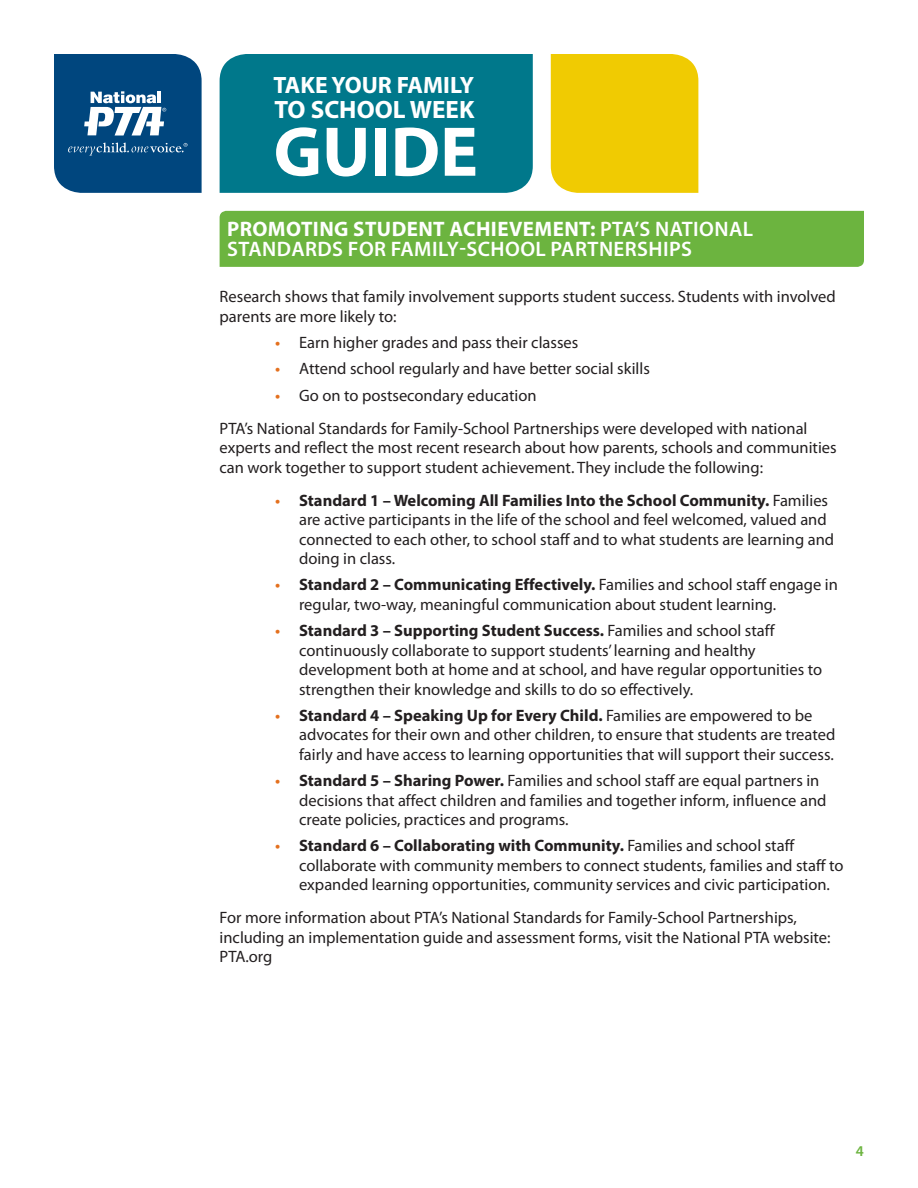
<style>
.page{position:relative;width:918px;height:1188px;background:#fff}
.page>*{position:absolute;margin:0;border:0;box-sizing:border-box;transform-origin:0 0}
.t1{font:700 70.95px "Myriad Pro";color:#fff}
.t2{font:700 25.2px "Myriad Pro";color:#fff}
.t3{font:700 23.7px "Myriad Pro";color:#fff}
.t4{font:600 21px/19.5px "Myriad Pro";letter-spacing:.02em;color:#fff}
.List_w_tabs{font:16.5px/19.5px "Myriad Pro";color:#231f20}
.t5{font:600 15px "Myriad Pro";color:#6cb43f}
.s1{font-weight:700}
.s2{font-weight:600;color:#e4701e}
</style>
<div class="page">
<div style="left:220px;top:54px;width:313px;height:139px;background:#00788b"></div>
<svg style="left:54px;top:54px;width:148px;height:139px;background:#1e5c8d"></svg>
<div style="left:551px;top:54px;width:147px;height:139px;background:#f0cb02"></div>
<div style="left:220px;top:211px;width:644px;height:56px;background:#6cb43f"></div>
<h3 class="t3" style="left:274px;top:69px;width:202px">TAKE YOUR FAMILY</h3>
<h2 class="t2" style="left:275px;top:93px;width:201px">TO SCHOOL WEEK</h2>
<h1 class="t1" style="left:274px;top:106px;width:206px">GUIDE</h1>
<p class="t4" style="left:227px;top:219px;width:528px"><span class="s1">PROMOTING STUDENT ACHIEVEMENT:</span> PTA’S NATIONAL<br>STANDARDS FOR FAMILY-SCHOOL PARTNERSHIPS</p>
<p class="List_w_tabs" style="left:220px;top:287px;width:618px">Research shows that family involvement supports student success. Students with involved parents are more likely to:</p>
<p class="List_w_tabs" style="left:275px;top:333px;width:305px"><span class="s2">•</span> Earn higher grades and pass their classes</p>
<p class="List_w_tabs" style="left:275px;top:359px;width:376px"><span class="s2">•</span> Attend school regularly and have better social skills</p>
<p class="List_w_tabs" style="left:275px;top:385px;width:263px"><span class="s2">•</span> Go on to postsecondary education</p>
<p class="List_w_tabs" style="left:220px;top:418px;width:619px">PTA’s National Standards for Family-School Partnerships were developed with national experts and reflect the most recent research about how parents, schools and communities can work together to support student achievement. They include the following:</p>
<p class="List_w_tabs" style="left:299px;top:490px;width:537px;text-indent:-24px"><span class="s2">•</span> <span class="s1">Standard 1 – Welcoming All Families Into the School Community.</span> Families are active participants in the life of the school and feel welcomed, valued and connected to each other, to school staff and to what students are learning and doing in class.</p>
<p class="List_w_tabs" style="left:299px;top:575px;width:540px;text-indent:-24px"><span class="s2">•</span> <span class="s1">Standard 2 – Communicating Effectively.</span> Families and school staff engage in regular, two-way, meaningful communication about student learning.</p>
<p class="List_w_tabs" style="left:299px;top:621px;width:525px;text-indent:-24px"><span class="s2">•</span> <span class="s1">Standard 3 – Supporting Student Success.</span> Families and school staff continuously collaborate to support students’ learning and healthy development both at home and at school, and have regular opportunities to strengthen their knowledge and skills to do so effectively.</p>
<p class="List_w_tabs" style="left:299px;top:705px;width:538px;text-indent:-24px"><span class="s2">•</span> <span class="s1">Standard 4 – Speaking Up for Every Child.</span> Families are empowered to be advocates for their own and other children, to ensure that students are treated fairly and have access to learning opportunities that will support their success.</p>
<p class="List_w_tabs" style="left:299px;top:771px;width:529px;text-indent:-24px"><span class="s2">•</span> <span class="s1">Standard 5 – Sharing Power.</span> Families and school staff are equal partners in decisions that affect children and families and together inform, influence and create policies, practices and programs.</p>
<p class="List_w_tabs" style="left:299px;top:836px;width:546px;text-indent:-24px"><span class="s2">•</span> <span class="s1">Standard 6 – Collaborating with Community.</span> Families and school staff collaborate with community members to connect students, families and staff to expanded learning opportunities, community services and civic participation.</p>
<p class="List_w_tabs" style="left:220px;top:908px;width:613px">For more information about PTA’s National Standards for Family-School Partnerships, including an implementation guide and assessment forms, visit the National PTA website:<br>PTA.org</p>
<p class="t5" style="left:856px;top:1141px;width:10px">4</p>
</div>
